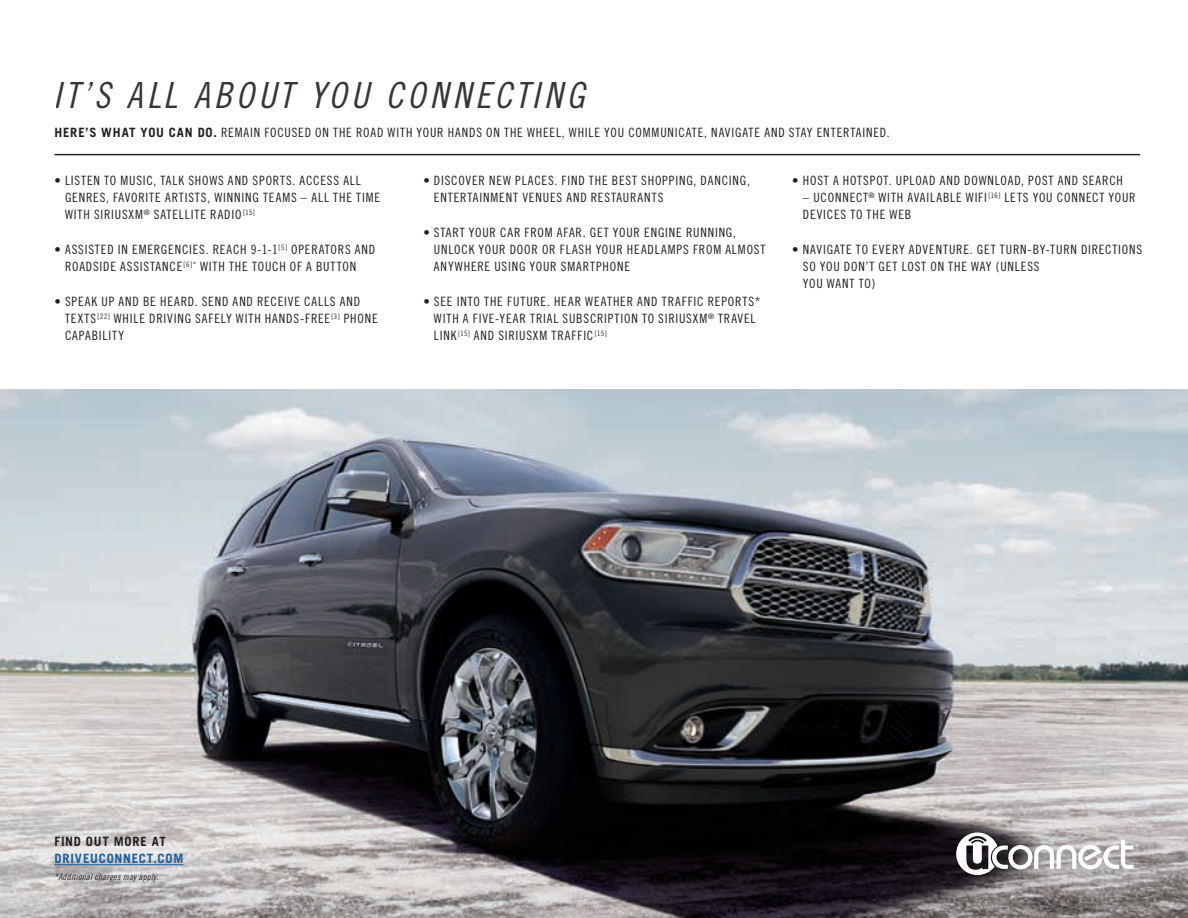
<style>
.page{position:relative;width:1188px;height:918px;background:#fff}
.page>*{position:absolute;margin:0;border:0;box-sizing:border-box;transform-origin:0 0}
.t1{font:36px "Trade Gothic Cond Eighteen Obl";letter-spacing:.11em;color:#231f20}
.t2{font:12.9px/17.1px "Trade Gothic Cond Eighteen";letter-spacing:.065em;color:#231f20}
.t3{font:700 12.9px/17.1px "Trade Gothic";letter-spacing:.06em;color:#175d9e}
.t4{font:9px "Trade Gothic Cond Eighteen Obl";letter-spacing:.02em;color:#231f20}
.s1{font-family:"Trade Gothic";font-weight:700}
.s2{color:#231f20}
</style>
<div class="page">
<img style="left:0;top:389px;width:1188px;height:529px">
<svg style="left:956px;top:832px;width:183px;height:43px"></svg>
<hr style="left:54px;top:864px;width:130px;height:1px;background:#175d9e">
<hr style="left:55px;top:154px;width:1085px;height:1px;background:#231f20">
<h1 class="t1" style="left:54px;top:74px;width:532px">IT’S ALL ABOUT YOU CONNECTING</h1>
<p class="t2" style="left:55px;top:124px;width:837px"><span class="s1">HERE’S WHAT YOU CAN DO.</span> REMAIN FOCUSED ON THE ROAD WITH YOUR HANDS ON THE WHEEL, WHILE YOU COMMUNICATE, NAVIGATE AND STAY ENTERTAINED.</p>
<p class="t2" style="left:65px;top:171px;width:317px;text-indent:-11px">• LISTEN TO MUSIC, TALK SHOWS AND SPORTS. ACCESS ALL<br>GENRES, FAVORITE ARTISTS, WINNING TEAMS – ALL THE TIME<br>WITH SIRIUSXM<sup>®</sup> SATELLITE RADIO<sup>[15]</sup></p>
<p class="t2" style="left:65px;top:241px;width:312px;text-indent:-11px">• ASSISTED IN EMERGENCIES. REACH 9-1-1<sup>[5]</sup> OPERATORS AND<br>ROADSIDE ASSISTANCE<sup>[6]*</sup> WITH THE TOUCH OF A BUTTON</p>
<p class="t2" style="left:65px;top:293px;width:314px;text-indent:-11px">• SPEAK UP AND BE HEARD. SEND AND RECEIVE CALLS AND<br>TEXTS <sup>[22]</sup> WHILE DRIVING SAFELY WITH HANDS-FREE<sup>[3]</sup> PHONE<br>CAPABILITY</p>
<p class="t2" style="left:434px;top:171px;width:317px;text-indent:-11px">• DISCOVER NEW PLACES. FIND THE BEST SHOPPING, DANCING,<br>ENTERTAINMENT VENUES AND RESTAURANTS</p>
<p class="t2" style="left:434px;top:224px;width:333px;text-indent:-11px">• START YOUR CAR FROM AFAR. GET YOUR ENGINE RUNNING,<br>UNLOCK YOUR DOOR OR FLASH YOUR HEADLAMPS FROM ALMOST<br>ANYWHERE USING YOUR SMARTPHONE</p>
<p class="t2" style="left:434px;top:293px;width:328px;text-indent:-11px">• SEE INTO THE FUTURE. HEAR WEATHER AND TRAFFIC REPORTS*<br>WITH A FIVE-YEAR TRIAL SUBSCRIPTION TO SIRIUSXM<sup>®</sup> TRAVEL<br>LINK <sup>[15]</sup> AND SIRIUSXM TRAFFIC<sup>[15]</sup></p>
<p class="t2" style="left:792px;top:171px;width:332px">• HOST A HOTSPOT. UPLOAD AND DOWNLOAD, POST AND SEARCH</p>
<p class="t2" style="left:803px;top:188px;width:334px">– UCONNECT<sup>®</sup> WITH AVAILABLE WIFI <sup>[16]</sup> LETS YOU CONNECT YOUR<br>DEVICES TO THE WEB</p>
<p class="t2" style="left:803px;top:241px;width:341px;text-indent:-11px">• NAVIGATE TO EVERY ADVENTURE. GET TURN-BY-TURN DIRECTIONS<br>SO YOU DON’T GET LOST ON THE WAY (UNLESS<br>YOU WANT TO)</p>
<p class="t3" style="left:54px;top:833px;width:131px"><span class="s2">FIND OUT MORE AT<br></span>DRIVEUCONNECT.COM</p>
<p class="t4" style="left:54px;top:871px;width:106px">*Additional charges may apply.</p>
</div>
